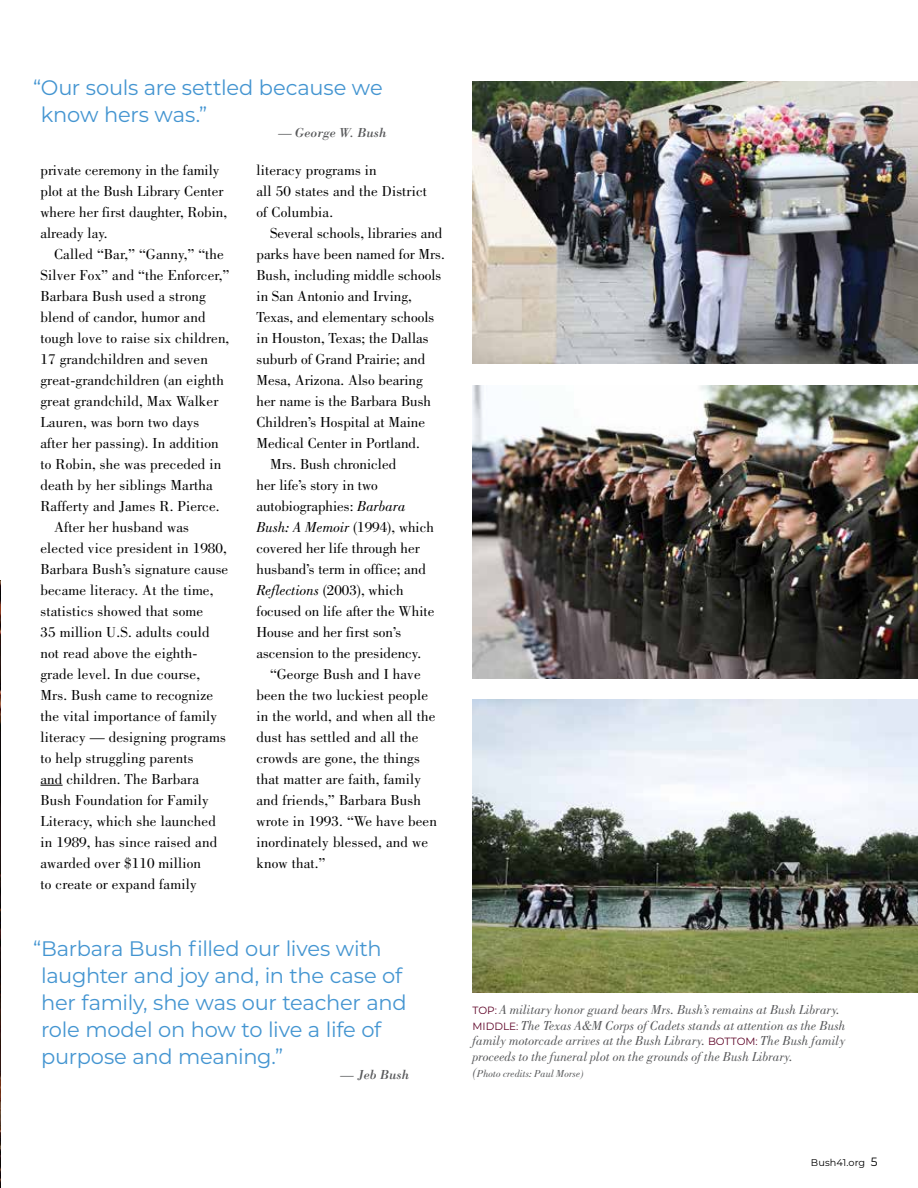
<style>
.page{position:relative;width:918px;height:1188px;background:#fff}
.page>*{position:absolute;margin:0;border:0;box-sizing:border-box;transform-origin:0 0}
.t1{font:21px/27px "Montserrat";letter-spacing:-.015em;color:#4495d1}
.t2{font:15px/21px "Bodoni";letter-spacing:.01em;color:#000}
.t3{font:italic 15px "Bodoni";color:#000}
.t4{font:italic 13.5px/15.8px "Bodoni";color:#58595b}
.t5{font:italic 13.5px "Bodoni";color:#58595b}
.t6{font:italic 10.5px "Bodoni";color:#58595b}
.t7{font:9.75px "Montserrat";letter-spacing:.01em;color:#000}
.s1{font-style:italic}
.s2{font-style:normal}
.s3{font-family:"Montserrat";font-style:normal;font-size:10.5px;color:#5d0025}
.s4{font-size:13.5px}
.s5{font-size:12px}
</style>
<div class="page">
<svg style="left:40px;top:785px;width:23px;height:1px"></svg>
<img style="left:472px;top:386px;width:446px;height:292px">
<img style="left:472px;top:81px;width:446px;height:283px">
<img style="left:0;top:580px;width:1px;height:608px">
<img style="left:472px;top:700px;width:446px;height:293px">
<h1 class="t1" style="left:41px;top:74px;width:343px;text-indent:-8px">“Our souls are settled because we know hers was.”</h1>
<p class="t5" style="left:278px;top:125px;width:110px">— George W. Bush</p>
<p class="t2" style="left:40px;top:159px;width:188px">private ceremony in the family plot at the Bush Library Center where her first daughter, Robin, already lay.</p>
<p class="t2" style="left:54px;top:243px;width:171px">Called “Bar,” “Ganny,” “the</p>
<p class="t2" style="left:40px;top:264px;width:191px">Silver Fox” and “the Enforcer,”</p>
<p class="t2" style="left:40px;top:285px;width:167px">Barbara Bush used a strong</p>
<p class="t2" style="left:40px;top:306px;width:167px">blend of candor, humor and</p>
<p class="t2" style="left:40px;top:327px;width:190px">tough love to raise six children,</p>
<p class="t2" style="left:40px;top:348px;width:169px">17 grandchildren and seven</p>
<p class="t2" style="left:40px;top:369px;width:185px">great-grandchildren (an eighth</p>
<p class="t2" style="left:40px;top:390px;width:179px">great grandchild, Max Walker</p>
<p class="t2" style="left:40px;top:411px;width:160px">Lauren, was born two days</p>
<p class="t2" style="left:40px;top:432px;width:180px">after her passing). In addition</p>
<p class="t2" style="left:40px;top:453px;width:182px">to Robin, she was preceded in</p>
<p class="t2" style="left:40px;top:474px;width:174px">death by her siblings Martha</p>
<p class="t2" style="left:40px;top:495px;width:181px">Rafferty and James R. Pierce.</p>
<p class="t2" style="left:54px;top:516px;width:137px">After her husband was</p>
<p class="t2" style="left:40px;top:537px;width:188px">elected vice president in 1980,</p>
<p class="t2" style="left:40px;top:558px;width:189px">Barbara Bush’s signature cause</p>
<p class="t2" style="left:40px;top:579px;width:175px">became literacy. At the time,</p>
<p class="t2" style="left:40px;top:600px;width:164px">statistics showed that some</p>
<p class="t2" style="left:40px;top:621px;width:171px">35 million U.S. adults could</p>
<p class="t2" style="left:40px;top:642px;width:159px">not read above the eighth-</p>
<p class="t2" style="left:40px;top:663px;width:161px">grade level. In due course,</p>
<p class="t2" style="left:40px;top:684px;width:174px">Mrs. Bush came to recognize</p>
<p class="t2" style="left:40px;top:705px;width:178px">the vital importance of family</p>
<p class="t2" style="left:40px;top:726px;width:187px">literacy — designing programs</p>
<p class="t2" style="left:40px;top:747px;width:155px">to help struggling parents</p>
<p class="t2" style="left:40px;top:768px;width:160px">and children. The Barbara</p>
<p class="t2" style="left:40px;top:789px;width:170px">Bush Foundation for Family</p>
<p class="t2" style="left:40px;top:810px;width:177px">Literacy, which she launched</p>
<p class="t2" style="left:40px;top:831px;width:178px">in 1989, has since raised and</p>
<p class="t2" style="left:40px;top:852px;width:162px">awarded over $110 million</p>
<p class="t2" style="left:40px;top:873px;width:158px">to create or expand family</p>
<p class="t2" style="left:256px;top:159px;width:172px">literacy programs in<br>all 50 states and the District of Columbia.</p>
<p class="t2" style="left:270px;top:222px;width:174px">Several schools, libraries and</p>
<p class="t2" style="left:256px;top:243px;width:190px">parks have been named for Mrs.</p>
<p class="t2" style="left:256px;top:264px;width:186px">Bush, including middle schools</p>
<p class="t2" style="left:256px;top:285px;width:157px">in San Antonio and Irving,</p>
<p class="t2" style="left:256px;top:306px;width:179px">Texas, and elementary schools</p>
<p class="t2" style="left:256px;top:327px;width:174px">in Houston, Texas; the Dallas</p>
<p class="t2" style="left:256px;top:348px;width:170px">suburb of Grand Prairie; and</p>
<p class="t2" style="left:256px;top:369px;width:168px">Mesa, Arizona. Also bearing</p>
<p class="t2" style="left:256px;top:390px;width:176px">her name is the Barbara Bush</p>
<p class="t2" style="left:256px;top:411px;width:170px">Children’s Hospital at Maine</p>
<p class="t2" style="left:256px;top:432px;width:165px">Medical Center in Portland.</p>
<p class="t2" style="left:270px;top:453px;width:128px">Mrs. Bush chronicled</p>
<p class="t2" style="left:256px;top:474px;width:123px">her life’s story in two</p>
<p class="t2" style="left:256px;top:495px;width:151px">autobiographies: <span class="s1">Barbara</span></p>
<p class="t3" style="left:256px;top:518px;width:179px">Bush: A Memoir <span class="s2">(1994), which</span></p>
<p class="t2" style="left:256px;top:537px;width:165px">covered her life through her</p>
<p class="t2" style="left:256px;top:558px;width:171px">husband’s term in office; and</p>
<p class="t2" style="left:256px;top:579px;width:149px"><span class="s1">Reflections</span> (2003), which</p>
<p class="t2" style="left:256px;top:600px;width:179px">focused on life after the White</p>
<p class="t2" style="left:256px;top:621px;width:146px">House and her first son’s</p>
<p class="t2" style="left:256px;top:642px;width:166px">ascension to the presidency.</p>
<p class="t2" style="left:270px;top:663px;width:152px">“George Bush and I have</p>
<p class="t2" style="left:256px;top:684px;width:173px">been the two luckiest people</p>
<p class="t2" style="left:256px;top:705px;width:180px">in the world, and when all the</p>
<p class="t2" style="left:256px;top:726px;width:163px">dust has settled and all the</p>
<p class="t2" style="left:256px;top:747px;width:165px">crowds are gone, the things</p>
<p class="t2" style="left:256px;top:768px;width:166px">that matter are faith, family</p>
<p class="t2" style="left:256px;top:789px;width:166px">and friends,” Barbara Bush</p>
<p class="t2" style="left:256px;top:810px;width:182px">wrote in 1993. “We have been</p>
<p class="t2" style="left:256px;top:831px;width:173px">inordinately blessed, and we</p>
<p class="t2" style="left:256px;top:852px;width:70px">know that.”</p>
<h1 class="t1" style="left:41px;top:934px;width:367px;text-indent:-8px">“Barbara Bush filled our lives with laughter and joy and, in the case of her family, she was our teacher and role model on how to live a life of purpose and meaning.”</h1>
<p class="t5" style="left:340px;top:1066px;width:71px">— Jeb Bush</p>
<p class="t4" style="left:472px;top:1002px;width:375px"><span class="s3">TOP:</span> A military honor guard bears Mrs. Bush’s remains at Bush Library.<br><span class="s3">MIDDLE:</span> The Texas A&amp;M Corps of Cadets stands at attention as the Bush family motorcade arrives at the Bush Library. <span class="s3">BOTTOM:</span> The Bush family proceeds to the funeral plot on the grounds of the Bush Library.</p>
<p class="t6" style="left:473px;top:1067px;width:113px"><span class="s4">(</span>Photo credits: Paul Morse)</p>
<p class="t7" style="left:811px;top:1156px;width:68px">Bush41.org <span class="s5">5</span></p>
</div>
